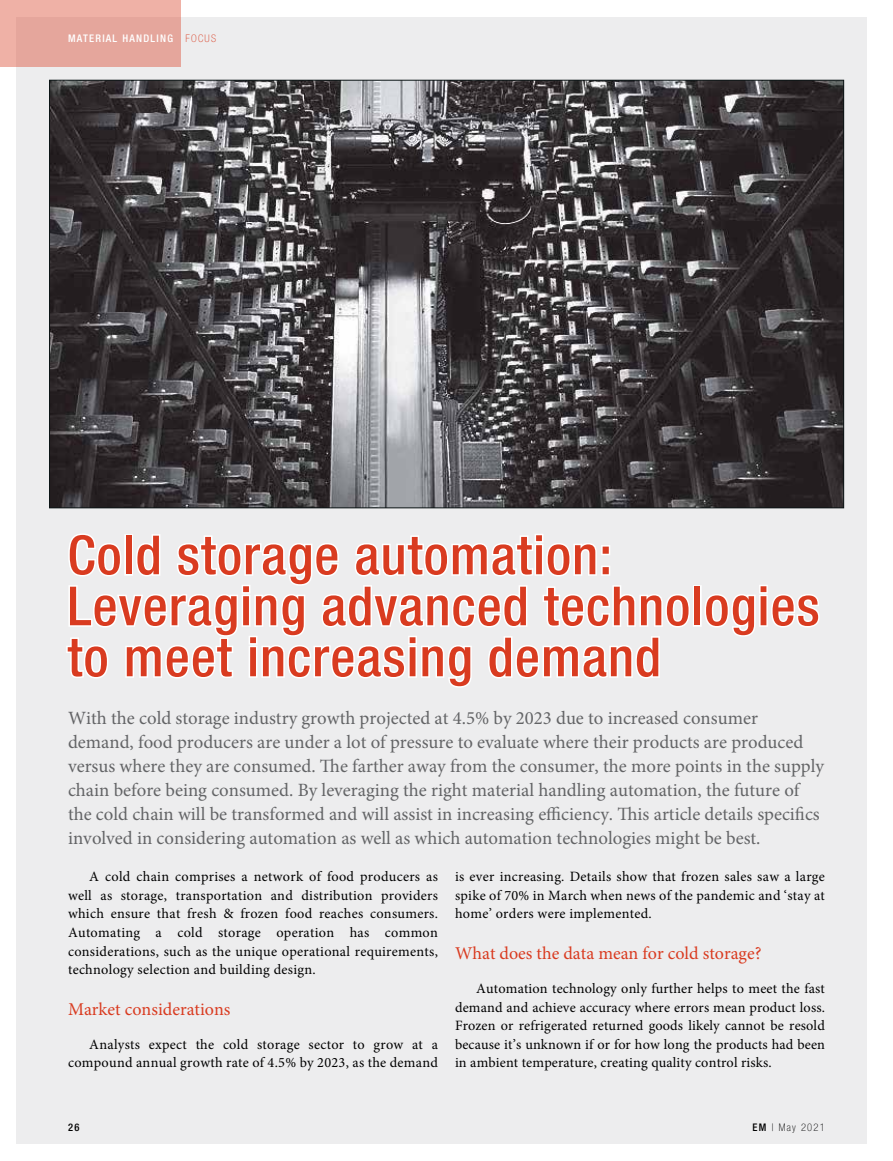
<style>
.page{position:relative;width:893px;height:1161px;background:#fff}
.page>*{position:absolute;margin:0;border:0;box-sizing:border-box;transform-origin:0 0}
.t1{font:500 condensed 54px/51px "Helvetica Neue LT Std";letter-spacing:.02em;color:#d93b20}
.t2{font:18.75px/24px "Minion Pro";color:#636466}
.t3{font:18px "Minion Pro";color:#d93b20}
.t4{font:14.25px/18.6px "Minion Pro";letter-spacing:.02em;color:#000;text-align:justify}
.t5{font:500 condensed 10.5px "Helvetica Neue LT Std";letter-spacing:.12em;color:#fff}
.t6{font:100 condensed 10.5px "Helvetica Neue LT Std";letter-spacing:.12em;color:#000}
.t7{font:500 condensed 10.5px "Helvetica Neue LT Std";color:#000}
.s1{font-weight:100;color:#d93b20}
.s2{font-weight:500}
</style>
<div class="page">
<div style="left:16px;top:17px;width:850px;height:1127px;background:#ededee"></div>
<div style="left:0;top:0;width:180px;height:66px;background:#e5a69c"></div>
<img style="left:51px;top:82px;width:791px;height:424px">
<div style="left:693px;top:585px;width:9px;height:42px;border:3px solid #fff"></div>
<svg style="left:705px;top:585px;width:115px;height:52px"></svg>
<svg style="left:66px;top:534px;width:624px;height:154px"></svg>
<p class="t5" style="left:68px;top:32px;width:150px">MATERIAL HANDLING <span class="s1">FOCUS</span></p>
<p class="t1" style="left:67px;top:529px;width:754px">Cold storage automation:<br>Leveraging advanced technologies to meet increasing demand</p>
<p class="t2" style="left:68px;top:706px;width:757px">With the cold storage industry growth projected at 4.5% by 2023 due to increased consumer demand, food producers are under a lot of pressure to evaluate where their products are produced versus where they are consumed. The farther away from the consumer, the more points in the supply chain before being consumed. By leveraging the right material handling automation, the future of the cold chain will be transformed and will assist in increasing efficiency. This article details specifics involved in considering automation as well as which automation technologies might be best.</p>
<p class="t4" style="left:68px;top:867px;width:371px;text-indent:21px">A cold chain comprises a network of food producers as well as storage, transportation and distribution providers which ensure that fresh &amp; frozen food reaches consumers.<br>Automating a cold storage operation has common considerations, such as the unique operational requirements, technology selection and building design.</p>
<p class="t3" style="left:68px;top:997px;width:164px">Market considerations</p>
<p class="t4" style="left:68px;top:1035px;width:371px;text-align:right">Analysts expect the cold storage sector to grow at a compound annual growth rate of 4.5% by 2023, as the demand</p>
<p class="t4" style="left:455px;top:867px;width:371px">is ever increasing. Details show that frozen sales saw a large spike of 70% in March when news of the pandemic and ‘stay at home’ orders were implemented.</p>
<p class="t3" style="left:455px;top:941px;width:308px">What does the data mean for cold storage?</p>
<p class="t4" style="left:455px;top:979px;width:371px;text-indent:21px">Automation technology only further helps to meet the fast demand and achieve accuracy where errors mean product loss.<br>Frozen or refrigerated returned goods likely cannot be resold because it’s unknown if or for how long the products had been in ambient temperature, creating quality control risks.</p>
<p class="t7" style="left:68px;top:1121px;width:13px">26</p>
<p class="t6" style="left:752px;top:1121px;width:74px"><span class="s2">EM</span> | May 2021</p>
</div>
